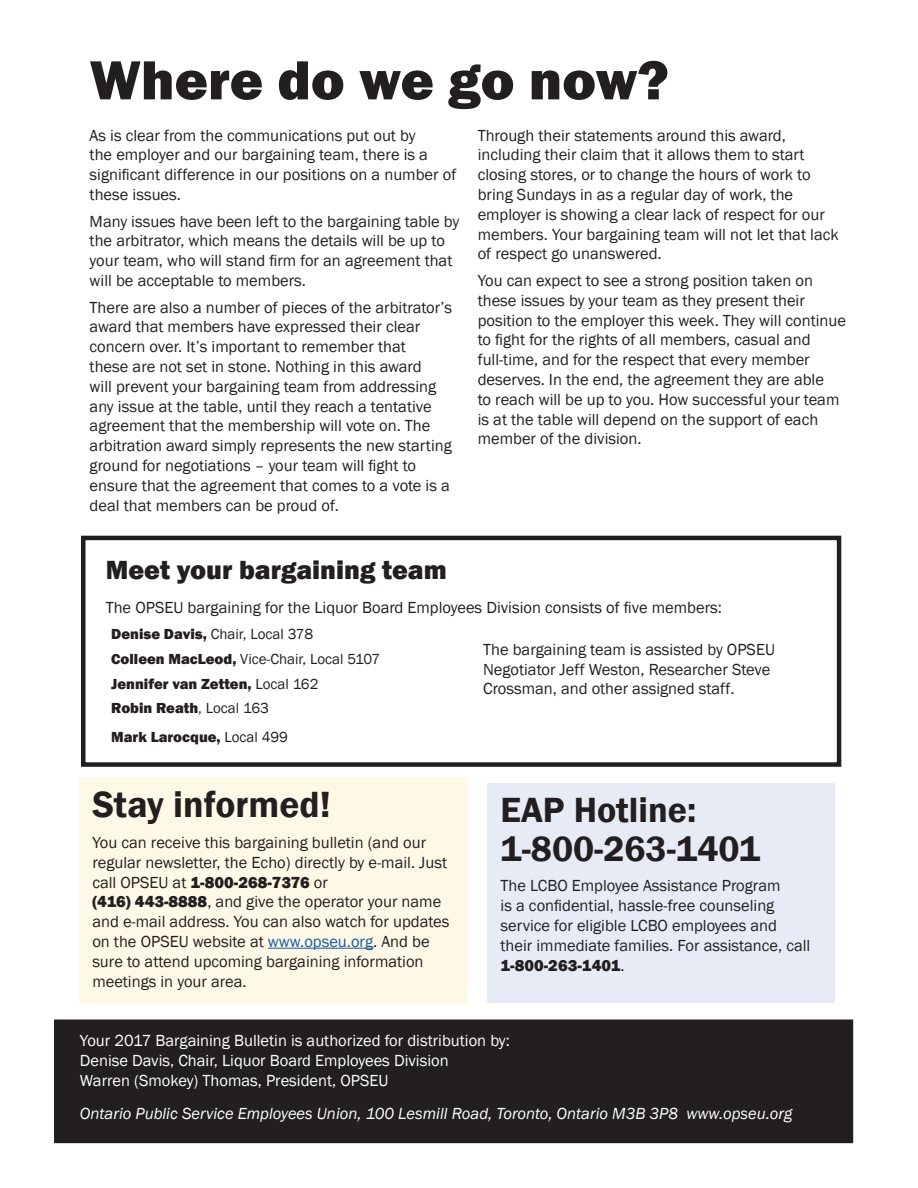
<style>
.page{position:relative;width:918px;height:1188px;background:#fff}
.page>*{position:absolute;margin:0;border:0;box-sizing:border-box;transform-origin:0 0}
.t1{font:800 57px "Franklin Gothic";color:#231f20}
.Header_1{font:600 37.5px "Franklin Gothic";color:#231f20}
.Header_1-2{font:600 36px/39px "Franklin Gothic";color:#231f20}
.Body_text{font:800 27px "Franklin Gothic";color:#231f20}
.Body_text-2{font:16.5px/19.8px "Franklin Gothic";color:#231f20}
.Body_text-3{font:16.5px/19.8px "Franklin Gothic";color:#fff}
.t2{font:italic 16.5px "Franklin Gothic";color:#fff}
.t3{font:800 15px "Franklin Gothic";color:#231f20}
.t4{font:15px "Franklin Gothic";color:#231f20}
.s1{font-weight:800}
.s2{font-weight:400}
.s3{color:#175d9e}
</style>
<div class="page">
<div style="left:55px;top:1020px;width:797px;height:122px;background:#231f20"></div>
<div style="left:54px;top:1020px;width:799px;height:123px;border:2px solid #231f20"></div>
<div style="left:81px;top:536px;width:760px;height:231px;border:4px solid #231f20"></div>
<div style="left:79px;top:778px;width:389px;height:226px;background:#fef8e6"></div>
<hr style="left:268px;top:948px;width:105px;height:1px;background:#175d9e">
<div style="left:487px;top:783px;width:348px;height:219px;background:#e6ebf5"></div>
<p class="t1" style="left:90px;top:43px;width:581px">Where do we go now?</p>
<p class="Body_text-2" style="left:90px;top:126px;width:368px">As is clear from the communications put out by<br>the employer and our bargaining team, there is a significant difference in our positions on a number of these issues.</p>
<p class="Body_text-2" style="left:90px;top:212px;width:371px">Many issues have been left to the bargaining table by the arbitrator, which means the details will be up to your team, who will stand firm for an agreement that will be acceptable to members.</p>
<p class="Body_text-2" style="left:90px;top:297px;width:364px">There are also a number of pieces of the arbitrator’s award that members have expressed their clear concern over. It’s important to remember that<br>these are not set in stone. Nothing in this award<br>will prevent your bargaining team from addressing any issue at the table, until they reach a tentative agreement that the membership will vote on. The arbitration award simply represents the new starting ground for negotiations – your team will fight to ensure that the agreement that comes to a vote is a deal that members can be proud of.</p>
<p class="Body_text-2" style="left:478px;top:126px;width:363px">Through their statements around this award, including their claim that it allows them to start closing stores, or to change the hours of work to bring Sundays in as a regular day of work, the employer is showing a clear lack of respect for our members. Your bargaining team will not let that lack of respect go unanswered.</p>
<p class="Body_text-2" style="left:478px;top:271px;width:370px">You can expect to see a strong position taken on these issues by your team as they present their position to the employer this week. They will continue to fight for the rights of all members, casual and full-time, and for the respect that every member deserves. In the end, the agreement they are able<br>to reach will be up to you. How successful your team is at the table will depend on the support of each member of the division.</p>
<p class="Body_text" style="left:106px;top:553px;width:343px">Meet your bargaining team</p>
<p class="Body_text-2" style="left:106px;top:598px;width:618px">The OPSEU bargaining for the Liquor Board Employees Division consists of five members:</p>
<p class="t4" style="left:111px;top:625px;width:204px"><span class="s1">Denise Davis,</span> Chair, Local 378</p>
<p class="t4" style="left:111px;top:650px;width:271px"><span class="s1">Colleen MacLeod,</span> Vice-Chair, Local 5107</p>
<p class="t3" style="left:111px;top:674px;width:209px">Jennifer van Zetten, <span class="s2">Local 162</span></p>
<p class="t3" style="left:111px;top:699px;width:159px">Robin Reath<span class="s2">, Local 163</span></p>
<p class="t3" style="left:111px;top:727px;width:178px">Mark Larocque, <span class="s2">Local 499</span></p>
<p class="Header_1" style="left:92px;top:782px;width:240px">Stay informed!</p>
<p class="Body_text-2" style="left:92px;top:833px;width:359px">You can receive this bargaining bulletin (and our regular newsletter, the Echo) directly by e-mail. Just call OPSEU at <span class="s1">1-800-268-7376</span> or<br><span class="s1">(416) 443-8888</span>, and give the operator your name and e-mail address. You can also watch for updates on the OPSEU website at <span class="s3">www.opseu.org</span>. And be sure to attend upcoming bargaining information meetings in your area.</p>
<p class="Body_text-2" style="left:483px;top:640px;width:293px">The bargaining team is assisted by OPSEU<br>Negotiator Jeff Weston, Researcher Steve<br>Crossman, and other assigned staff.</p>
<p class="Header_1-2" style="left:501px;top:791px;width:261px">EAP Hotline:<br>1-800-263-1401</p>
<p class="Body_text-2" style="left:501px;top:876px;width:311px">The LCBO Employee Assistance Program<br>is a confidential, hassle-free counseling service for eligible LCBO employees and their immediate families. For assistance, call <span class="s1">1-800-263-1401</span>.</p>
<p class="Body_text-3" style="left:80px;top:1031px;width:431px">Your 2017 Bargaining Bulletin is authorized for distribution by:<br>Denise Davis, Chair, Liquor Board Employees Division<br>Warren (Smokey) Thomas, President, OPSEU</p>
<p class="t2" style="left:80px;top:1103px;width:714px">Ontario Public Service Employees Union, 100 Lesmill Road, Toronto, Ontario M3B 3P8 www.opseu.org</p>
</div>
